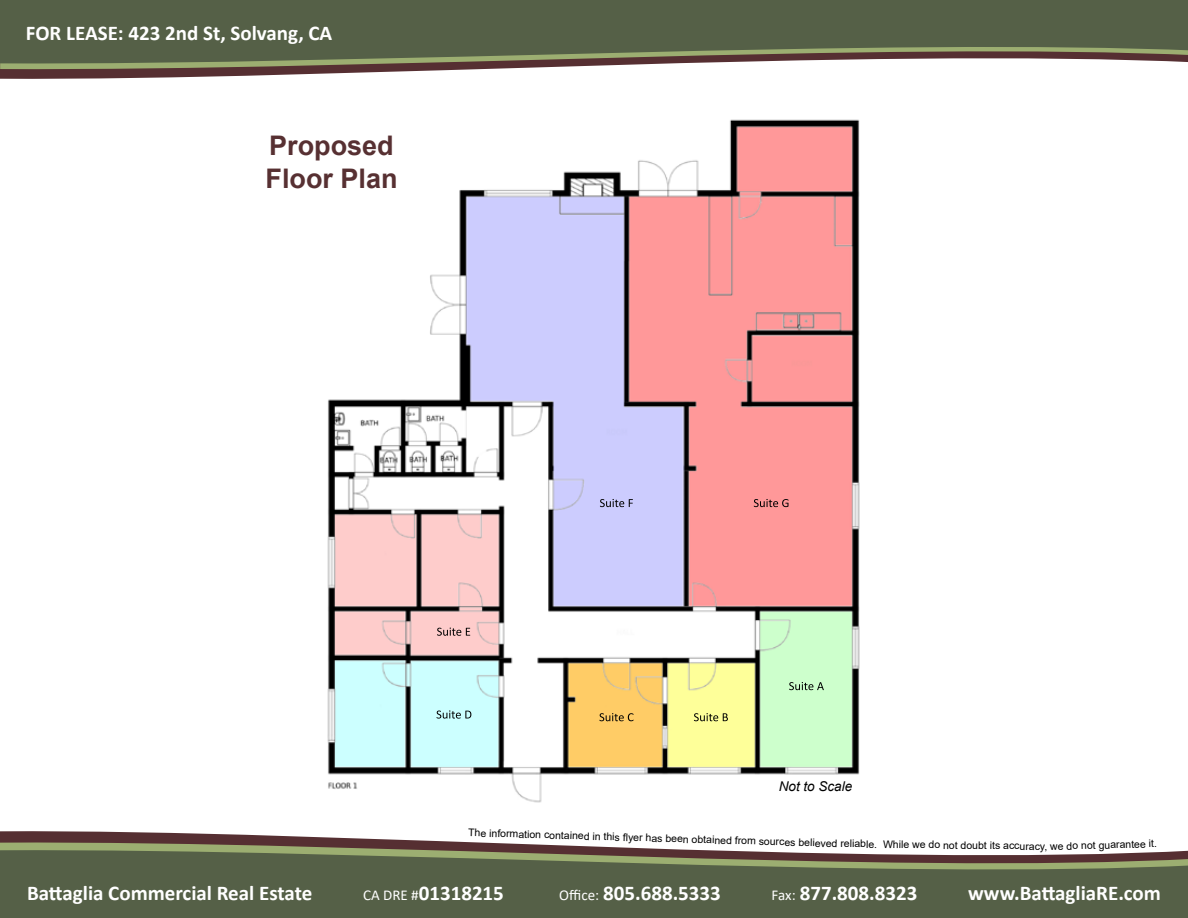
<style>
.page{position:relative;width:1188px;height:918px;background:#fff}
.page>*{position:absolute;margin:0;border:0;box-sizing:border-box;transform-origin:0 0}
.t1{font:700 27px/32.4px "Arial";color:#573032}
.t2{font:700 21px "Calibri";color:#fff}
.t3{font:italic 13.5px "Arial";color:#000}
.t4{font:10.5px "Arial";color:#000}
.s1{font-weight:400;font-size:15px}
</style>
<div class="page">
<svg style="left:0;top:831px;width:434px;height:10px;fill:#562f32"></svg>
<svg style="left:0;top:841px;width:635px;height:7px;background:#847464"></svg>
<svg style="left:0;top:848px;width:1188px;height:54px;background:#636a51"></svg>
<svg style="left:0;top:71px;width:414px;height:8px;fill:#562f32"></svg>
<svg style="left:0;top:65px;width:616px;height:6px;background:#826f62"></svg>
<svg style="left:0;top:15px;width:1188px;height:50px;background:#626950"></svg>
<div style="left:0;top:0;width:1188px;height:15px;background:#556047"></div>
<div style="left:0;top:902px;width:1188px;height:16px;background:#556047"></div>
<img style="left:327px;top:119px;width:533px;height:684px">
<div style="left:321px;top:110px;width:172px;height:52px;background:#fff"></div>
<p class="t2" style="left:26px;top:18px;width:308px">FOR LEASE: 423 2nd St, Solvang, CA</p>
<p class="t1" style="left:266px;top:130px;width:134px">Proposed<br>Floor Plan</p>
<p class="t3" style="left:779px;top:777px;width:75px">Not to Scale</p>
<p class="t4" style="left:469px;top:824px;width:371px;rotate:2deg">The information contained in this f yer has been obtained from sources believed</p>
<p class="t4" style="left:841px;top:836px;width:208px;rotate:1deg">reliable. While we do not doubt its accuracy,</p>
<p class="t4" style="left:1050px;top:839px;width:108px;rotate:-1deg">we do not guarantee it.</p>
<p class="t2" style="left:27px;top:878px;width:287px">Battaglia Commercial Real Estate</p>
<p class="t2" style="left:363px;top:878px;width:142px"><span class="s1">CA DRE #</span>01318215</p>
<p class="t2" style="left:559px;top:878px;width:163px"><span class="s1">Office:</span> 805.688.5333</p>
<p class="t2" style="left:772px;top:878px;width:147px"><span class="s1">Fax:</span> 877.808.8323</p>
<p class="t2" style="left:968px;top:878px;width:194px">www.BattagliaRE.com</p>
</div>
